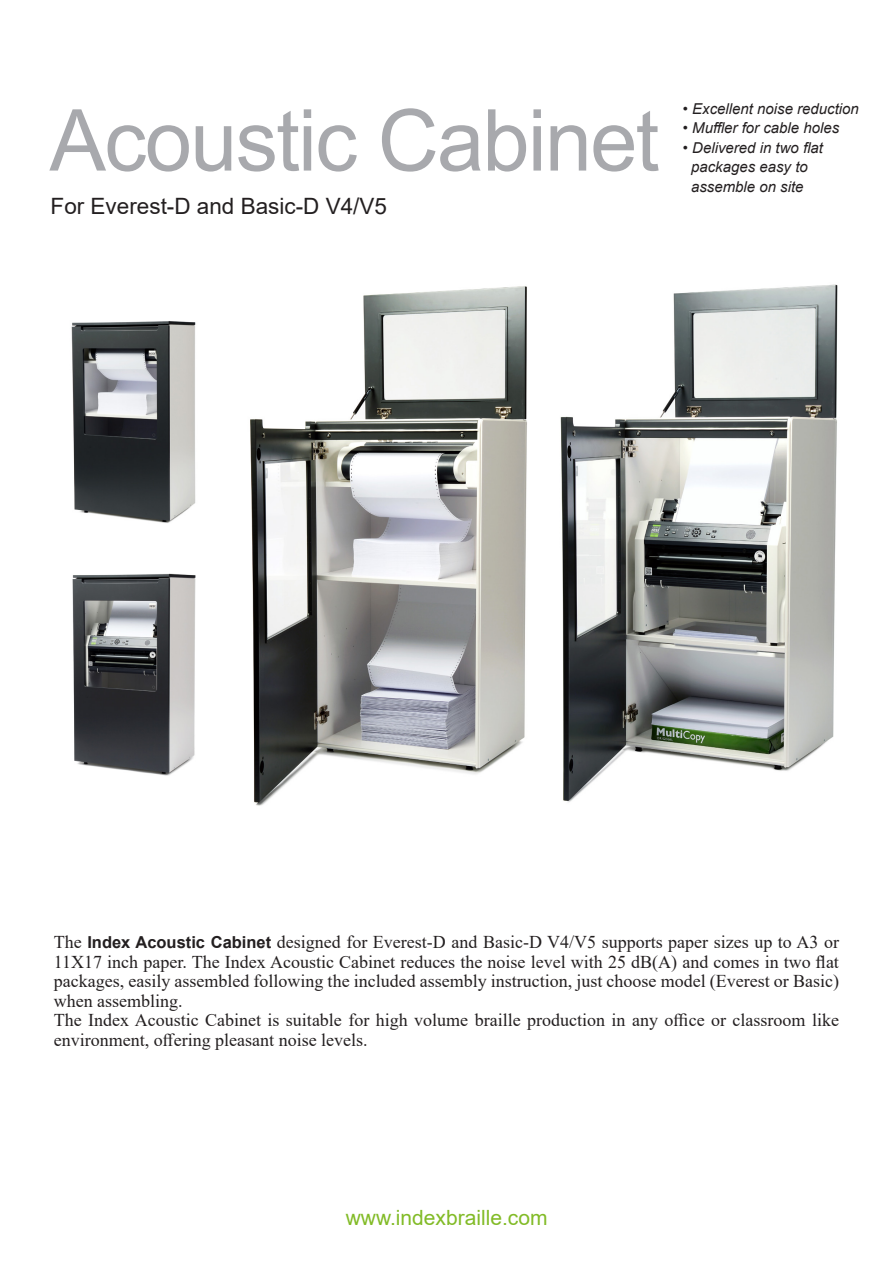
<style>
.page{position:relative;width:893px;height:1263px;background:#fff}
.page>*{position:absolute;margin:0;border:0;box-sizing:border-box;transform-origin:0 0}
.t1{font:85.5px "Arial";letter-spacing:-.02em;color:#a8a9ad}
.t2{font:22.5px "Arial";color:#231f20}
.t3{font:21px "Arial";color:#82bb27}
.t4{font:18px/19.5px "Times New Roman";color:#231f20;text-align:justify}
.t5{font:italic 15px "Arial";color:#231f20}
.s1{font-family:"Arial";font-weight:700;font-size:16.5px}
</style>
<div class="page">
<img style="left:250px;top:286px;width:277px;height:520px">
<img style="left:72px;top:573px;width:124px;height:203px">
<img style="left:560px;top:284px;width:278px;height:519px">
<img style="left:71px;top:321px;width:125px;height:202px">
<p class="t1" style="left:50px;top:82px;width:611px">Acoustic Cabinet</p>
<p class="t2" style="left:51px;top:191px;width:338px">For Everest-D and Basic-D V4/V5</p>
<p class="t5" style="left:683px;top:99px;width:178px">• Excellent noise reduction</p>
<p class="t5" style="left:683px;top:118px;width:158px">• Muffler for cable holes</p>
<p class="t5" style="left:683px;top:138px;width:142px">• Delivered in two flat</p>
<p class="t5" style="left:691px;top:157px;width:118px">packages easy to</p>
<p class="t5" style="left:691px;top:177px;width:114px">assemble on site</p>
<p class="t4" style="left:54px;top:932px;width:787px">The <span class="s1">Index Acoustic Cabinet</span> designed for Everest-D and Basic-D V4/V5 supports paper sizes up to A3 or 11X17 inch paper. The Index Acoustic Cabinet reduces the noise level with 25 dB(A) and comes in two flat packages, easily assembled following the included assembly instruction, just choose model (Everest or Basic) when assembling.</p>
<p class="t4" style="left:54px;top:1010px;width:787px">The Index Acoustic Cabinet is suitable for high volume braille production in any office or classroom like environment, offering pleasant noise levels.</p>
<p class="t3" style="left:346px;top:1203px;width:203px">www.indexbraille.com</p>
</div>
